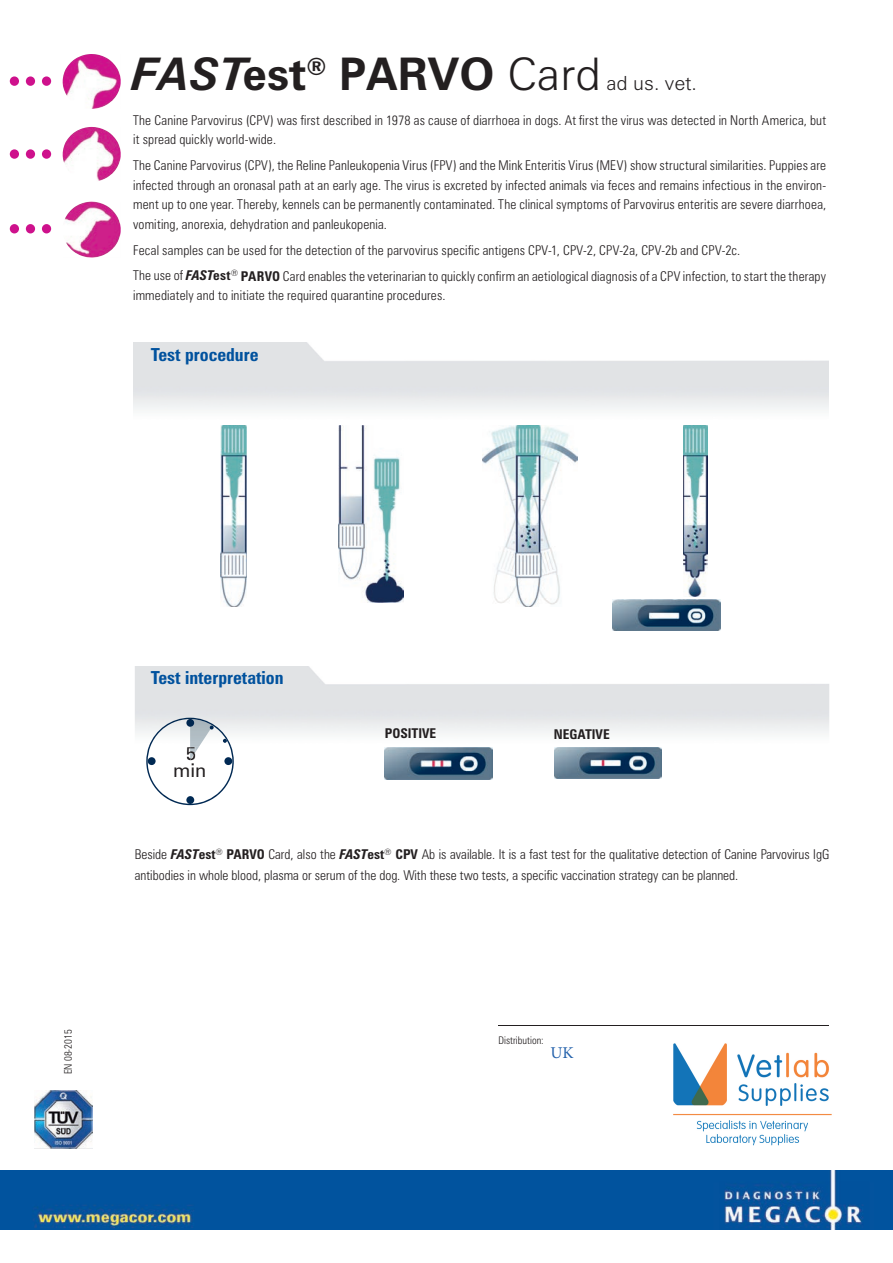
<style>
.page{position:relative;width:893px;height:1263px;background:#fff}
.page>*{position:absolute;margin:0;border:0;box-sizing:border-box;transform-origin:0 0}
.t1{font:700 45px "Zurich BT";color:#231f20}
.t2{font:300 19.5px "Zurich BT";color:#231f20}
.t3{font:18.9px/16.6px "Zurich BT";color:#231f20;text-align:center}
.t4{font:700 condensed 18px "Zurich BT";color:#01529e}
.t5{font:16.5px "Minion Pro";color:#2361ab}
.t6{font:300 condensed 13.5px/19.5px "Zurich BT";letter-spacing:.01em;color:#231f20}
.t7{font:700 condensed 13.5px "Zurich BT";color:#231f20}
.t8{font:300 condensed 10.5px "Zurich BT";color:#231f20}
.s1{font-style:italic}
.s2{font-weight:300}
.s3{font-weight:700;font-style:italic}
.s4{font-weight:700}
</style>
<div class="page">
<img style="left:63px;top:54px;width:58px;height:55px">
<div style="left:42px;top:76px;width:9px;height:10px;background:#ce118c;border-radius:50%"></div>
<div style="left:26px;top:76px;width:9px;height:10px;background:#ce118c;border-radius:50%"></div>
<div style="left:10px;top:76px;width:9px;height:10px;background:#ce118c;border-radius:50%"></div>
<img style="left:613px;top:600px;width:107px;height:31px">
<img style="left:554px;top:748px;width:108px;height:31px">
<img style="left:385px;top:748px;width:107px;height:31px">
<img style="left:63px;top:127px;width:58px;height:54px">
<div style="left:42px;top:149px;width:9px;height:10px;background:#ce118c;border-radius:50%"></div>
<div style="left:26px;top:149px;width:9px;height:10px;background:#ce118c;border-radius:50%"></div>
<div style="left:10px;top:149px;width:9px;height:10px;background:#ce118c;border-radius:50%"></div>
<img style="left:221px;top:425px;width:26px;height:182px">
<img style="left:338px;top:425px;width:65px;height:177px">
<img style="left:482px;top:425px;width:95px;height:182px">
<img style="left:683px;top:425px;width:24px;height:171px">
<img style="left:149px;top:718px;width:82px;height:21px">
<svg style="left:186px;top:719px;width:8px;height:8px"></svg>
<svg style="left:210px;top:726px;width:4px;height:4px"></svg>
<svg style="left:146px;top:739px;width:88px;height:66px"></svg>
<img style="left:65px;top:202px;width:56px;height:56px">
<div style="left:42px;top:224px;width:9px;height:9px;background:#ce118c;border-radius:50%"></div>
<div style="left:26px;top:224px;width:9px;height:9px;background:#ce118c;border-radius:50%"></div>
<div style="left:10px;top:224px;width:9px;height:9px;background:#ce118c;border-radius:50%"></div>
<hr style="left:498px;top:1026px;width:331px;height:1px;background:#231f20">
<img style="left:35px;top:1090px;width:58px;height:58px">
<img style="left:0;top:1170px;width:893px;height:60px">
<img style="left:673px;top:1043px;width:159px;height:103px">
<h1 class="t1" style="left:132px;top:47px;width:471px"><span class="s1">FAST</span>est<sup>®</sup> PARVO <span class="s2">Card</span></h1>
<h2 class="t2" style="left:606px;top:71px;width:92px">ad us. vet.</h2>
<p class="t6" style="left:133px;top:111px;width:694px">The Canine Parvovirus (CPV) was first described in 1978 as cause of diarrhoea in dogs. At first the virus was detected in North America, but it spread quickly world-wide.</p>
<p class="t6" style="left:133px;top:157px;width:694px;text-align:justify">The Canine Parvovirus (CPV), the Reline Panleukopenia Virus (FPV) and the Mink Enteritis Virus (MEV) show structural similarities. Puppies are infected through an oronasal path at an early age. The virus is excreted by infected animals via feces and remains infectious in the environ&shy;ment up to one year. Thereby, kennels can be permanently contaminated. The clinical symptoms of Parvovirus enteritis are severe diarrhoea, vomiting, anorexia, dehydration and panleukopenia.</p>
<p class="t6" style="left:133px;top:238px;width:694px;line-height:26px">Fecal samples can be used for the detection of the parvovirus specific antigens CPV-1, CPV-2, CPV-2a, CPV-2b and CPV-2c.<br>The use of <span class="s3">FAST</span><span class="s4">est</span><sup>®</sup> <span class="s4">PARVO</span> Card enables the veterinarian to quickly confirm an aetiological diagnosis of a CPV infection, to start the therapy</p>
<p class="t6" style="left:133px;top:287px;width:314px">immediately and to initiate the required quarantine procedures.</p>
<h3 class="t4" style="left:151px;top:344px;width:109px">Test procedure</h3>
<h3 class="t4" style="left:151px;top:667px;width:134px">Test interpretation</h3>
<h3 class="t3" style="left:173px;top:745px;width:35px">5 min</h3>
<p class="t7" style="left:385px;top:725px;width:53px">POSITIVE</p>
<p class="t7" style="left:554px;top:726px;width:57px">NEGATIVE</p>
<p class="t6" style="left:135px;top:845px;width:696px;line-height:21px">Beside <span class="s3">FAST</span><span class="s4">est</span><sup>®</sup> <span class="s4">PARVO</span> Card, also the <span class="s3">FAST</span><span class="s4">est</span><sup>®</sup> <span class="s4">CPV</span> Ab is available. It is a fast test for the qualitative detection of Canine Parvovirus IgG antibodies in whole blood, plasma or serum of the dog. With these two tests, a specific vaccination strategy can be planned.</p>
<p class="t8" style="left:64px;top:1074px;width:47px;rotate:-90deg">EN 08-2015</p>
<p class="t8" style="left:498px;top:1036px;width:47px">Distribution:</p>
<p class="t5" style="left:550px;top:1042px;width:25px">UK</p>
</div>
